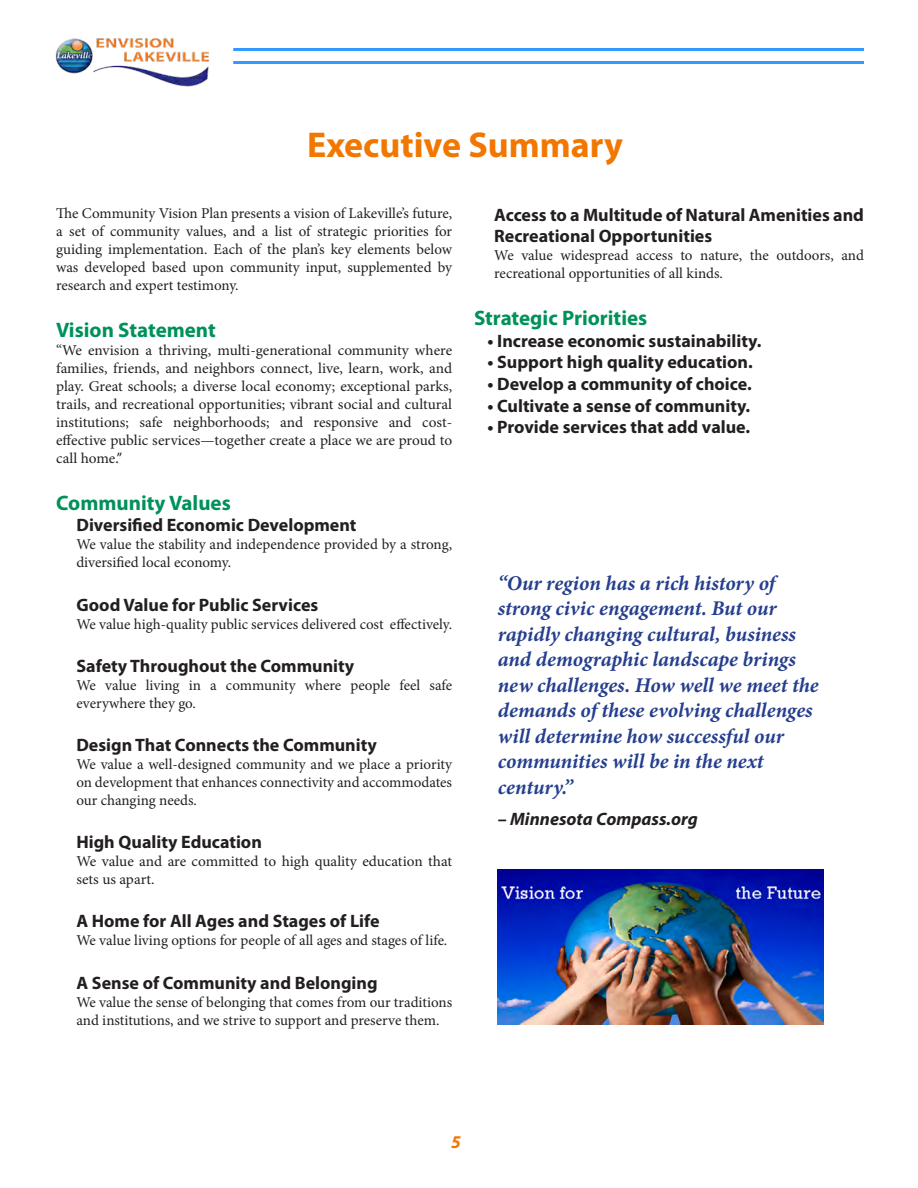
<style>
.page{position:relative;width:918px;height:1188px;background:#fff}
.page>*{position:absolute;margin:0;border:0;box-sizing:border-box;transform-origin:0 0}
.t1{font:700 36px "Myriad Pro";color:#f27700}
.t2{font:italic 700 21px/25.5px "Minion Pro";letter-spacing:-.005em;color:#253f8e}
.t3{font:700 21px "Myriad Pro";color:#00915b}
.t4{font:700 18px/21.6px "Myriad Pro";color:#231f20}
.t5{font:italic 700 18px "Myriad Pro";color:#231f20}
.t6{font:italic 700 18px "Myriad Pro";color:#f27700}
.t7{font:15px/18px "Minion Pro";color:#231f20}
.s1{font-family:"Myriad Pro"}
</style>
<div class="page">
<hr style="left:233px;top:48px;width:631px;height:3px;background:#39f">
<hr style="left:233px;top:61px;width:631px;height:3px;background:#39f">
<img style="left:55px;top:38px;width:154px;height:49px">
<img style="left:498px;top:869px;width:326px;height:156px">
<p class="t1" style="left:307px;top:121px;width:317px">Executive Summary</p>
<p class="t7" style="left:56px;top:205px;width:398px;text-align:justify">The Community Vision Plan presents a vision of Lakeville’s future, a set of community values, and a list of strategic priorities for guiding implementation. Each of the plan’s key elements below was developed based upon community input, supplemented by research and expert testimony.</p>
<p class="t3" style="left:56px;top:316px;width:161px">Vision Statement</p>
<p class="t7" style="left:56px;top:341px;width:398px;text-align:justify">“We envision a thriving, multi‐generational community where families, friends, and neighbors connect, live, learn, work, and play. Great schools; a diverse local economy; exceptional parks, trails, and recreational opportunities; vibrant social and cultural institutions; safe neighborhoods; and responsive and cost‐ effective public services—together create a place we are proud to call home<span class="s1">.”</span></p>
<p class="t3" style="left:56px;top:489px;width:176px">Community Values</p>
<p class="t4" style="left:76px;top:514px;width:282px">Diversified Economic Development</p>
<p class="t7" style="left:76px;top:536px;width:377px">We value the stability and independence provided by a strong, diversified local economy.</p>
<p class="t4" style="left:76px;top:593px;width:243px">Good Value for Public Services</p>
<p class="t7" style="left:76px;top:615px;width:377px">We value high-quality public services delivered cost effectively.</p>
<p class="t4" style="left:76px;top:654px;width:279px">Safety Throughout the Community</p>
<p class="t7" style="left:76px;top:676px;width:377px">We value living in a community where people feel safe everywhere they go.</p>
<p class="t4" style="left:76px;top:734px;width:302px">Design That Connects the Community</p>
<p class="t7" style="left:76px;top:755px;width:377px;text-align:justify">We value a well-designed community and we place a priority on development that enhances connectivity and accommodates our changing needs.</p>
<p class="t4" style="left:76px;top:831px;width:187px">High Quality Education</p>
<p class="t7" style="left:76px;top:853px;width:377px">We value and are committed to high quality education that sets us apart.</p>
<p class="t4" style="left:76px;top:910px;width:305px">A Home for All Ages and Stages of Life</p>
<p class="t7" style="left:76px;top:932px;width:372px">We value living options for people of all ages and stages of life.</p>
<p class="t4" style="left:76px;top:971px;width:303px">A Sense of Community and Belonging</p>
<p class="t7" style="left:76px;top:993px;width:377px">We value the sense of belonging that comes from our traditions and institutions, and we strive to support and preserve them.</p>
<p class="t4" style="left:494px;top:203px;width:371px">Access to a Multitude of Natural Amenities and<br>Recreational Opportunities</p>
<p class="t7" style="left:494px;top:247px;width:371px">We value widespread access to nature, the outdoors, and recreational opportunities of all kinds.</p>
<p class="t3" style="left:474px;top:304px;width:175px">Strategic Priorities</p>
<p class="t4" style="left:488px;top:329px;width:275px">• Increase economic sustainability.</p>
<p class="t4" style="left:488px;top:351px;width:267px">• Support high quality education.</p>
<p class="t4" style="left:488px;top:373px;width:266px">• Develop a community of choice.</p>
<p class="t4" style="left:488px;top:394px;width:264px">• Cultivate a sense of community.</p>
<p class="t4" style="left:488px;top:416px;width:264px">• Provide services that add value.</p>
<p class="t2" style="left:498px;top:570px;width:322px">“Our region has a rich history of strong civic engagement. But our rapidly changing cultural, business and demographic landscape brings new challenges. How well we meet the demands of these evolving challenges will determine how successful our communities will be in the next century.”</p>
<p class="t5" style="left:498px;top:808px;width:201px">– Minnesota Compass.org</p>
<p class="t6" style="left:451px;top:1130px;width:11px">5</p>
</div>
